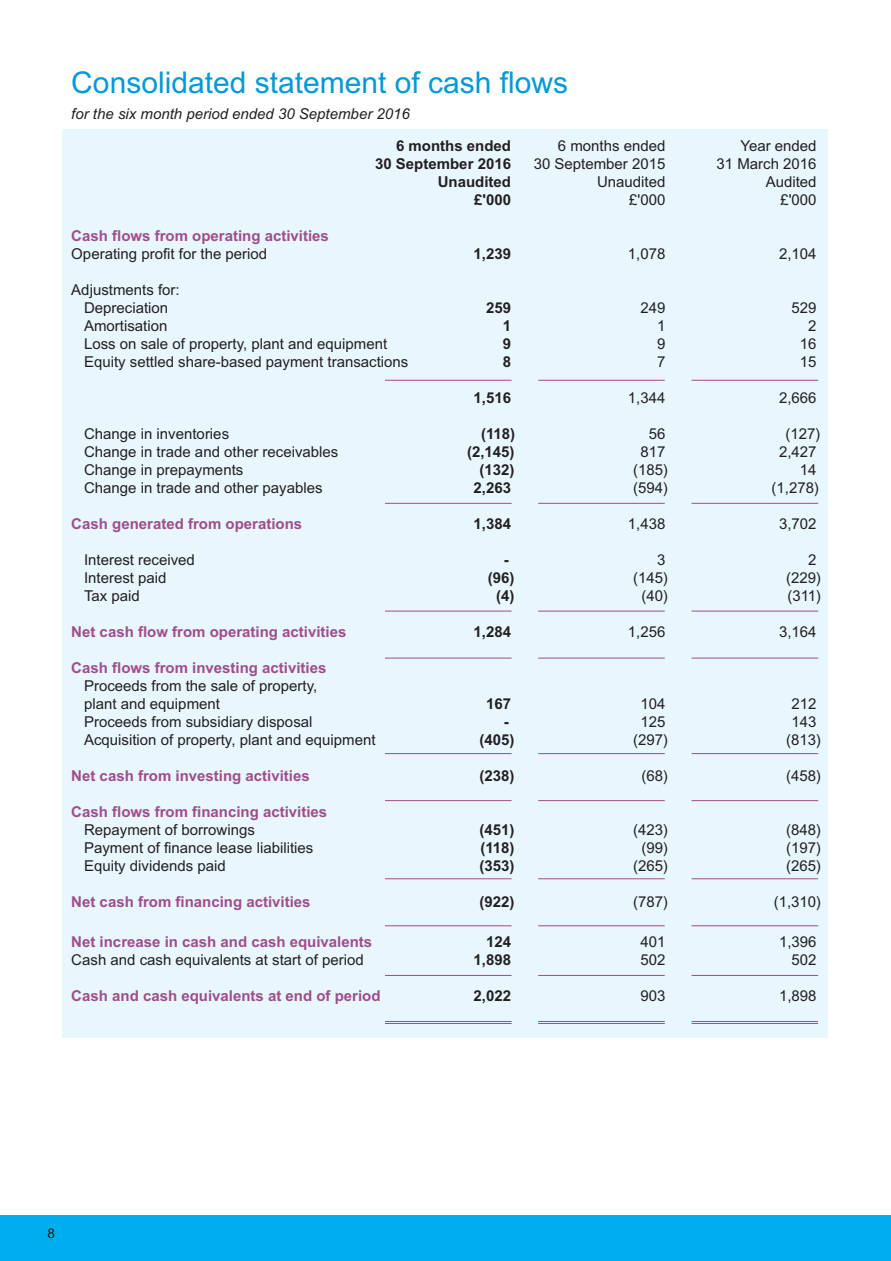
<style>
.page{position:relative;width:891px;height:1261px;background:#fff}
.page>*{position:absolute;margin:0;border:0;box-sizing:border-box;transform-origin:0 0}
.t1{font:30px "Arial";color:#0099d8}
.t2{font:15px/18px "Arial";color:#231f20;text-align:center}
.t3{font:700 15px "Arial";color:#a04d8b}
.t4{font:700 15px "Arial";color:#231f20}
.t5{font:italic 15px "Arial";color:#231f20}
.t6{font:13.5px "Arial";color:#231f20}
</style>
<div class="page">
<div style="left:63px;top:129px;width:765px;height:909px;background:#e8f6fd"></div>
<div style="left:0;top:1215px;width:891px;height:46px;background:#00aeef"></div>
<hr style="left:385px;top:380px;width:127px;height:1px;background:#a04d8b">
<hr style="left:538px;top:380px;width:127px;height:1px;background:#a04d8b">
<hr style="left:692px;top:380px;width:126px;height:1px;background:#a04d8b">
<hr style="left:385px;top:503px;width:127px;height:1px;background:#a04d8b">
<hr style="left:538px;top:503px;width:127px;height:1px;background:#a04d8b">
<hr style="left:692px;top:503px;width:126px;height:1px;background:#a04d8b">
<hr style="left:385px;top:611px;width:127px;height:1px;background:#a04d8b">
<hr style="left:385px;top:658px;width:127px;height:1px;background:#a04d8b">
<hr style="left:538px;top:611px;width:127px;height:1px;background:#a04d8b">
<hr style="left:538px;top:658px;width:127px;height:1px;background:#a04d8b">
<hr style="left:692px;top:611px;width:126px;height:1px;background:#a04d8b">
<hr style="left:692px;top:658px;width:126px;height:1px;background:#a04d8b">
<hr style="left:385px;top:753px;width:127px;height:1px;background:#a04d8b">
<hr style="left:385px;top:800px;width:127px;height:1px;background:#a04d8b">
<hr style="left:538px;top:753px;width:127px;height:1px;background:#a04d8b">
<hr style="left:538px;top:800px;width:127px;height:1px;background:#a04d8b">
<hr style="left:692px;top:753px;width:126px;height:1px;background:#a04d8b">
<hr style="left:692px;top:800px;width:126px;height:1px;background:#a04d8b">
<hr style="left:385px;top:975px;width:127px;height:1px;background:#a04d8b">
<hr style="left:385px;top:1021px;width:127px;height:1px;background:#a04d8b">
<hr style="left:385px;top:1023px;width:127px;height:1px;background:#a04d8b">
<hr style="left:538px;top:975px;width:127px;height:1px;background:#a04d8b">
<hr style="left:538px;top:1021px;width:127px;height:1px;background:#a04d8b">
<hr style="left:538px;top:1023px;width:127px;height:1px;background:#a04d8b">
<hr style="left:692px;top:975px;width:126px;height:1px;background:#a04d8b">
<hr style="left:692px;top:1021px;width:126px;height:1px;background:#a04d8b">
<hr style="left:692px;top:1023px;width:126px;height:1px;background:#a04d8b">
<hr style="left:385px;top:878px;width:127px;height:1px;background:#a04d8b">
<hr style="left:385px;top:925px;width:127px;height:1px;background:#a04d8b">
<hr style="left:538px;top:878px;width:127px;height:1px;background:#a04d8b">
<hr style="left:538px;top:925px;width:127px;height:1px;background:#a04d8b">
<hr style="left:692px;top:878px;width:126px;height:1px;background:#a04d8b">
<hr style="left:692px;top:925px;width:126px;height:1px;background:#a04d8b">
<h1 class="t1" style="left:71px;top:65px;width:498px">Consolidated statement of cash flows</h1>
<p class="t5" style="left:71px;top:105px;width:340px">for the six month period ended 30 September 2016</p>
<p class="t4" style="left:396px;top:137px;width:117px">6 months ended</p>
<p class="t2" style="left:558px;top:137px;width:109px">6 months ended</p>
<p class="t2" style="left:740px;top:137px;width:78px">Year ended</p>
<p class="t4" style="left:375px;top:155px;width:137px">30 September 2016</p>
<p class="t2" style="left:534px;top:155px;width:133px">30 September 2015</p>
<p class="t2" style="left:717px;top:155px;width:102px">31 March 2016</p>
<p class="t4" style="left:438px;top:173px;width:75px">Unaudited</p>
<p class="t2" style="left:597px;top:173px;width:70px">Unaudited</p>
<p class="t2" style="left:766px;top:173px;width:52px">Audited</p>
<p class="t4" style="left:474px;top:191px;width:38px">£'000</p>
<p class="t2" style="left:629px;top:191px;width:38px">£'000</p>
<p class="t2" style="left:780px;top:191px;width:38px">£'000</p>
<p class="t3" style="left:71px;top:227px;width:259px">Cash flows from operating activities</p>
<p class="t2" style="left:71px;top:245px;width:197px">Operating profit for the period</p>
<p class="t4" style="left:474px;top:245px;width:39px">1,239</p>
<p class="t2" style="left:628px;top:245px;width:39px">1,078</p>
<p class="t2" style="left:779px;top:245px;width:39px">2,104</p>
<p class="t2" style="left:71px;top:281px;width:110px">Adjustments for:<br>Depreciation</p>
<p class="t4" style="left:486px;top:299px;width:27px">259</p>
<p class="t2" style="left:640px;top:299px;width:27px">249</p>
<p class="t2" style="left:792px;top:299px;width:27px">529</p>
<p class="t2" style="left:84px;top:317px;width:85px">Amortisation</p>
<p class="t4" style="left:503px;top:317px;width:10px">1</p>
<p class="t2" style="left:657px;top:317px;width:10px">1</p>
<p class="t2" style="left:808px;top:317px;width:10px">2</p>
<p class="t2" style="left:84px;top:335px;width:305px">Loss on sale of property, plant and equipment</p>
<p class="t4" style="left:503px;top:335px;width:10px">9</p>
<p class="t2" style="left:657px;top:335px;width:10px">9</p>
<p class="t2" style="left:800px;top:335px;width:18px">16</p>
<p class="t2" style="left:84px;top:353px;width:326px">Equity settled share-based payment transactions</p>
<p class="t4" style="left:503px;top:353px;width:10px">8</p>
<p class="t2" style="left:657px;top:353px;width:10px">7</p>
<p class="t2" style="left:800px;top:353px;width:18px">15</p>
<p class="t4" style="left:474px;top:389px;width:39px">1,516</p>
<p class="t2" style="left:628px;top:389px;width:39px">1,344</p>
<p class="t2" style="left:779px;top:389px;width:39px">2,666</p>
<p class="t2" style="left:84px;top:425px;width:147px">Change in inventories</p>
<p class="t4" style="left:481px;top:425px;width:36px">(118)</p>
<p class="t2" style="left:649px;top:425px;width:18px">56</p>
<p class="t2" style="left:786px;top:425px;width:37px">(127)</p>
<p class="t2" style="left:84px;top:443px;width:256px">Change in trade and other receivables</p>
<p class="t4" style="left:467px;top:443px;width:49px">(2,145)</p>
<p class="t2" style="left:640px;top:443px;width:27px">817</p>
<p class="t2" style="left:779px;top:443px;width:39px">2,427</p>
<p class="t2" style="left:84px;top:461px;width:161px">Change in prepayments</p>
<p class="t4" style="left:480px;top:461px;width:37px">(132)</p>
<p class="t2" style="left:633px;top:461px;width:37px">(185)</p>
<p class="t2" style="left:800px;top:461px;width:18px">14</p>
<p class="t2" style="left:84px;top:479px;width:240px">Change in trade and other payables</p>
<p class="t4" style="left:474px;top:479px;width:39px">2,263</p>
<p class="t2" style="left:633px;top:479px;width:37px">(594)</p>
<p class="t2" style="left:772px;top:479px;width:49px">(1,278)</p>
<p class="t3" style="left:71px;top:515px;width:232px">Cash generated from operations</p>
<p class="t4" style="left:474px;top:515px;width:39px">1,384</p>
<p class="t2" style="left:628px;top:515px;width:39px">1,438</p>
<p class="t2" style="left:779px;top:515px;width:39px">3,702</p>
<p class="t2" style="left:84px;top:551px;width:112px">Interest received</p>
<p class="t4" style="left:504px;top:551px;width:6px">-</p>
<p class="t2" style="left:657px;top:551px;width:10px">3</p>
<p class="t2" style="left:808px;top:551px;width:10px">2</p>
<p class="t2" style="left:84px;top:569px;width:84px">Interest paid</p>
<p class="t4" style="left:488px;top:569px;width:28px">(96)</p>
<p class="t2" style="left:633px;top:569px;width:37px">(145)</p>
<p class="t2" style="left:786px;top:569px;width:37px">(229)</p>
<p class="t2" style="left:84px;top:587px;width:57px">Tax paid</p>
<p class="t4" style="left:496px;top:587px;width:20px">(4)</p>
<p class="t2" style="left:642px;top:587px;width:28px">(40)</p>
<p class="t2" style="left:787px;top:587px;width:35px">(311)</p>
<p class="t3" style="left:71px;top:623px;width:277px">Net cash flow from operating activities</p>
<p class="t4" style="left:474px;top:623px;width:39px">1,284</p>
<p class="t2" style="left:628px;top:623px;width:39px">1,256</p>
<p class="t2" style="left:779px;top:623px;width:39px">3,164</p>
<p class="t3" style="left:71px;top:659px;width:257px">Cash flows from investing activities</p>
<p class="t2" style="left:84px;top:677px;width:235px;text-align:left">Proceeds from the sale of property, plant and equipment</p>
<p class="t4" style="left:486px;top:695px;width:27px">167</p>
<p class="t2" style="left:640px;top:695px;width:27px">104</p>
<p class="t2" style="left:792px;top:695px;width:27px">212</p>
<p class="t2" style="left:84px;top:713px;width:230px">Proceeds from subsidiary disposal</p>
<p class="t4" style="left:504px;top:713px;width:6px">-</p>
<p class="t2" style="left:640px;top:713px;width:27px">125</p>
<p class="t2" style="left:792px;top:713px;width:27px">143</p>
<p class="t2" style="left:84px;top:731px;width:293px">Acquisition of property, plant and equipment</p>
<p class="t4" style="left:480px;top:731px;width:37px">(405)</p>
<p class="t2" style="left:633px;top:731px;width:37px">(297)</p>
<p class="t2" style="left:786px;top:731px;width:37px">(813)</p>
<p class="t3" style="left:71px;top:767px;width:240px">Net cash from investing activities</p>
<p class="t4" style="left:480px;top:767px;width:37px">(238)</p>
<p class="t2" style="left:642px;top:767px;width:28px">(68)</p>
<p class="t2" style="left:786px;top:767px;width:37px">(458)</p>
<p class="t3" style="left:71px;top:803px;width:257px">Cash flows from financing activities</p>
<p class="t2" style="left:84px;top:821px;width:172px">Repayment of borrowings</p>
<p class="t4" style="left:480px;top:821px;width:37px">(451)</p>
<p class="t2" style="left:633px;top:821px;width:37px">(423)</p>
<p class="t2" style="left:786px;top:821px;width:37px">(848)</p>
<p class="t2" style="left:84px;top:839px;width:231px">Payment of finance lease liabilities</p>
<p class="t4" style="left:480px;top:839px;width:36px">(118)</p>
<p class="t2" style="left:642px;top:839px;width:28px">(99)</p>
<p class="t2" style="left:786px;top:839px;width:37px">(197)</p>
<p class="t2" style="left:84px;top:857px;width:143px">Equity dividends paid</p>
<p class="t4" style="left:480px;top:857px;width:37px">(353)</p>
<p class="t2" style="left:633px;top:857px;width:37px">(265)</p>
<p class="t2" style="left:786px;top:857px;width:37px">(265)</p>
<p class="t3" style="left:71px;top:893px;width:241px">Net cash from financing activities</p>
<p class="t4" style="left:480px;top:893px;width:37px">(922)</p>
<p class="t2" style="left:633px;top:893px;width:37px">(787)</p>
<p class="t2" style="left:774px;top:893px;width:49px">(1,310)</p>
<p class="t3" style="left:71px;top:933px;width:302px">Net increase in cash and cash equivalents</p>
<p class="t4" style="left:486px;top:933px;width:27px">124</p>
<p class="t2" style="left:640px;top:933px;width:27px">401</p>
<p class="t2" style="left:779px;top:933px;width:39px">1,396</p>
<p class="t2" style="left:71px;top:951px;width:294px">Cash and cash equivalents at start of period</p>
<p class="t4" style="left:474px;top:951px;width:39px">1,898</p>
<p class="t2" style="left:640px;top:951px;width:27px">502</p>
<p class="t2" style="left:792px;top:951px;width:27px">502</p>
<p class="t3" style="left:71px;top:987px;width:311px">Cash and cash equivalents at end of period</p>
<p class="t4" style="left:474px;top:987px;width:39px">2,022</p>
<p class="t2" style="left:640px;top:987px;width:27px">903</p>
<p class="t2" style="left:779px;top:987px;width:39px">1,898</p>
<p class="t6" style="left:47px;top:1225px;width:9px">8</p>
</div>
